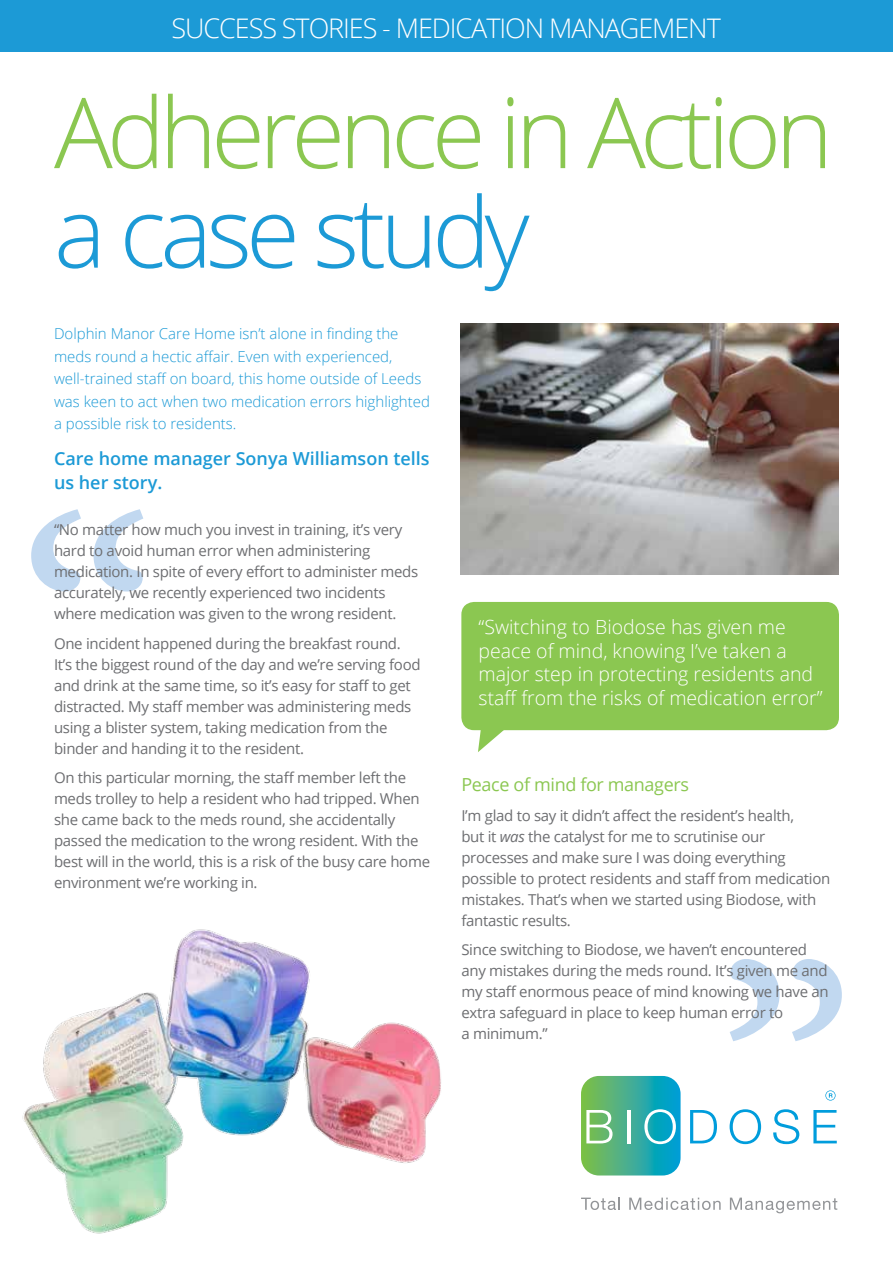
<style>
.page{position:relative;width:893px;height:1263px;background:#fff}
.page>*{position:absolute;margin:0;border:0;box-sizing:border-box;transform-origin:0 0}
.t1{font:300 97.95px "Open Sans";letter-spacing:-.06em;color:#8bc751}
.t2{font:300 97.95px "Open Sans";letter-spacing:-.06em;color:#1c9ad6}
.t3{font:300 27px "Open Sans";letter-spacing:-.04em;color:#fff}
.t4{font:300 19.5px/23.4px "Open Sans";color:#fff}
.t5{font:600 18px/24px "Open Sans";color:#1c9ad6}
.t6{font:18px "Open Sans";letter-spacing:-.02em;color:#8bc751}
.t7{font:15px/21px "Open Sans";letter-spacing:-.02em;color:#6d6e71}
.t8{font:300 15px/22.5px "Open Sans";color:#1c9ad6}
.s1{font-style:italic}
</style>
<div class="page">
<img style="left:22px;top:929px;width:605px;height:305px">
<svg style="left:730px;top:959px;width:112px;height:82px"></svg>
<svg style="left:31px;top:509px;width:112px;height:82px"></svg>
<div style="left:461px;top:602px;width:378px;height:128px;background:#8bc751;border-radius:13px"></div>
<svg style="left:478px;top:730px;width:29px;height:22px"></svg>
<svg style="left:581px;top:1197px;width:39px;height:13px"></svg>
<svg style="left:629px;top:1197px;width:92px;height:13px"></svg>
<svg style="left:730px;top:1197px;width:107px;height:16px"></svg>
<svg style="left:581px;top:1076px;width:100px;height:99px;background:#4fb69d"></svg>
<svg style="left:690px;top:1110px;width:27px;height:33px"></svg>
<svg style="left:730px;top:1109px;width:31px;height:35px"></svg>
<svg style="left:773px;top:1109px;width:26px;height:35px"></svg>
<svg style="left:813px;top:1110px;width:24px;height:33px"></svg>
<svg style="left:825px;top:1090px;width:10px;height:10px"></svg>
<div style="left:0;top:0;width:893px;height:52px;background:#1c9ad6"></div>
<img style="left:460px;top:324px;width:379px;height:251px">
<h2 class="t3" style="left:172px;top:10px;width:551px">SUCCESS STORIES - MEDICATION MANAGEMENT</h2>
<h1 class="t1" style="left:54px;top:65px;width:781px">Adherence in Action</h1>
<h1 class="t2" style="left:54px;top:165px;width:477px">a case study</h1>
<p class="t8" style="left:54px;top:322px;width:377px">Dolphin Manor Care Home isn’t alone in finding the meds round a hectic affair. Even with experienced, well-trained staff on board, this home outside of Leeds was keen to act when two medication errors highlighted a possible risk to residents.</p>
<p class="t5" style="left:54px;top:446px;width:377px">Care home manager Sonya Williamson tells us her story.</p>
<p class="t7" style="left:54px;top:519px;width:366px">“No matter how much you invest in training, it’s very hard to avoid human error when administering medication. In spite of every effort to administer meds accurately, we recently experienced two incidents where medication was given to the wrong resident.</p>
<p class="t7" style="left:54px;top:632px;width:368px">One incident happened during the breakfast round.<br>It’s the biggest round of the day and we’re serving food and drink at the same time, so it’s easy for staff to get distracted. My staff member was administering meds using a blister system, taking medication from the binder and handing it to the resident.</p>
<p class="t7" style="left:54px;top:767px;width:378px">On this particular morning, the staff member left the meds trolley to help a resident who had tripped. When she came back to the meds round, she accidentally passed the medication to the wrong resident. With the best will in the world, this is a risk of the busy care home environment we’re working in.</p>
<h3 class="t4" style="left:479px;top:615px;width:345px">“Switching to Biodose has given me peace of mind, knowing I’ve taken a major step in protecting residents and staff from the risks of medication error”</h3>
<p class="t6" style="left:461px;top:772px;width:229px">Peace of mind for managers</p>
<p class="t7" style="left:461px;top:804px;width:370px">I’m glad to say it didn’t affect the resident’s health,<br>but it <span class="s1">was</span> the catalyst for me to scrutinise our processes and make sure I was doing everything possible to protect residents and staff from medication mistakes. That’s when we started using Biodose, with fantastic results.</p>
<p class="t7" style="left:461px;top:939px;width:369px">Since switching to Biodose, we haven’t encountered any mistakes during the meds round. It’s given me and my staff enormous peace of mind knowing we have an extra safeguard in place to keep human error to<br>a minimum.”</p>
</div>
